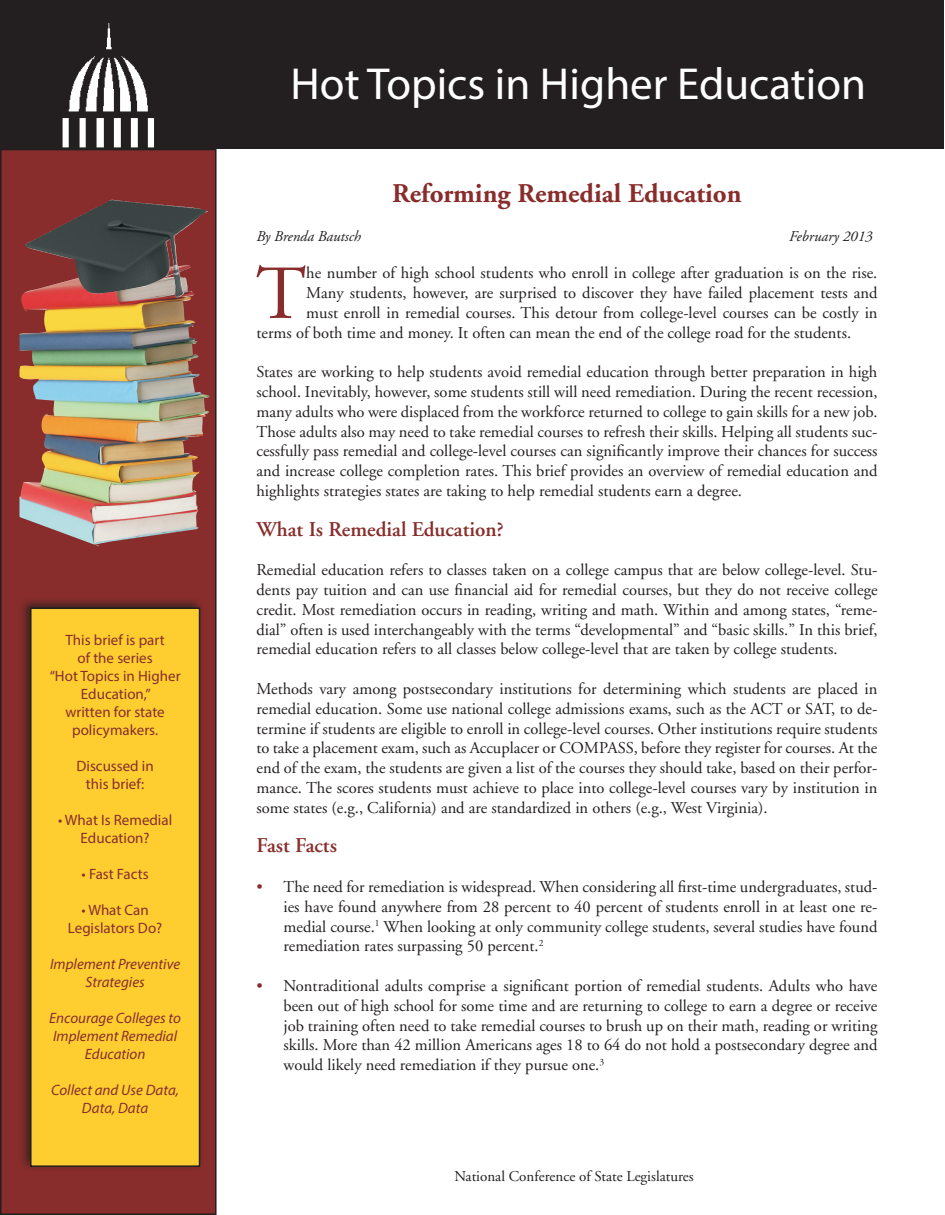
<style>
.page{position:relative;width:945px;height:1215px;background:#fff}
.page>*{position:absolute;margin:0;border:0;box-sizing:border-box;transform-origin:0 0}
.List_Paragraph{font:76.2px "Adobe Garamond";color:#882d2b}
.t1{font:45px "Myriad Pro";color:#fff}
.t2{font:700 27px "Adobe Garamond";color:#882d2b}
.List_Paragraph-2{font:600 21px "Adobe Garamond";color:#882d2b}
.List_Paragraph-3{font:16.5px/19.8px "Adobe Garamond";color:#231f20;text-align:justify}
.t3{font:15px/18px "Myriad Pro";color:#882d2b;text-align:center}
.t4{font:italic 15px/18px "Myriad Pro";color:#882d2b;text-align:center}
.t5{font:15px "Adobe Garamond";color:#231f20}
.t6{font:italic 15px "Adobe Garamond";color:#231f20}
.s1{color:#882d2b}
</style>
<div class="page">
<div style="left:1px;top:150px;width:215px;height:1064px;background:#882d2b"></div>
<div style="left:0;top:149px;width:217px;height:1066px;border:2px solid #231f20"></div>
<div style="left:1px;top:1px;width:943px;height:148px;background:#231f20"></div>
<div style="left:18px;top:596px;width:187px;height:575px;background:#231f20;opacity:.75"></div>
<div style="left:31px;top:608px;width:169px;height:558px;background:#fece31"></div>
<div style="left:30px;top:608px;width:170px;height:559px;border:2px solid #231f20"></div>
<img style="left:53px;top:24px;width:111px;height:128px">
<img style="left:19px;top:292px;width:167px;height:219px">
<img style="left:25px;top:200px;width:183px;height:97px">
<svg style="left:45px;top:307px;width:97px;height:24px;background:#f1c93d"></svg>
<svg style="left:2px;top:511px;width:197px;height:50px"></svg>
<p class="t3" style="left:50px;top:631px;width:132px">This brief is part<br>of the series<br>“Hot Topics in Higher<br>Education,”<br>written for state policymakers.</p>
<p class="t3" style="left:77px;top:757px;width:79px">Discussed in</p>
<p class="t3" style="left:86px;top:775px;width:60px">this brief:</p>
<p class="t3" style="left:58px;top:811px;width:116px">• What Is Remedial<br>Education?</p>
<p class="t3" style="left:82px;top:865px;width:69px">• Fast Facts</p>
<p class="t3" style="left:68px;top:901px;width:96px">• What Can<br>Legislators Do?</p>
<p class="t4" style="left:50px;top:955px;width:132px">Implement Preventive<br>Strategies</p>
<p class="t4" style="left:49px;top:1009px;width:133px">Encourage Colleges to<br>Implement Remedial<br>Education</p>
<p class="t4" style="left:51px;top:1081px;width:129px">Collect and Use Data,<br>Data, Data</p>
<p class="t1" style="left:291px;top:56px;width:577px">Hot Topics in Higher Education</p>
<p class="t2" style="left:392px;top:178px;width:351px">Reforming Remedial Education</p>
<p class="t6" style="left:256px;top:228px;width:106px">By Brenda Bautsch</p>
<p class="t6" style="left:789px;top:228px;width:85px">February 2013</p>
<p class="List_Paragraph" style="left:256px;top:253px;width:52px">T</p>
<p class="List_Paragraph-3" style="left:306px;top:264px;width:573px">he number of high school students who enroll in college after graduation is on the rise.</p>
<p class="List_Paragraph-3" style="left:306px;top:283px;width:573px">Many students, however, are surprised to discover they have failed placement tests and</p>
<p class="List_Paragraph-3" style="left:306px;top:303px;width:573px">must enroll in remedial courses. This detour from college-level courses can be costly in</p>
<p class="List_Paragraph-3" style="left:256px;top:323px;width:596px">terms of both time and money. It often can mean the end of the college road for the students.</p>
<p class="List_Paragraph-3" style="left:256px;top:363px;width:623px">States are working to help students avoid remedial education through better preparation in high school. Inevitably, however, some students still will need remediation. During the recent recession, many adults who were displaced from the workforce returned to college to gain skills for a new job.<br>Those adults also may need to take remedial courses to refresh their skills. Helping all students suc&shy;cessfully pass remedial and college-level courses can significantly improve their chances for success and increase college completion rates. This brief provides an overview of remedial education and highlights strategies states are taking to help remedial students earn a degree.</p>
<p class="List_Paragraph-2" style="left:256px;top:517px;width:249px">What Is Remedial Education?</p>
<p class="List_Paragraph-3" style="left:256px;top:561px;width:623px">Remedial education refers to classes taken on a college campus that are below college-level. Stu&shy;dents pay tuition and can use financial aid for remedial courses, but they do not receive college credit. Most remediation occurs in reading, writing and math. Within and among states, “reme&shy;dial” often is used interchangeably with the terms “developmental” and “basic skills.” In this brief, remedial education refers to all classes below college-level that are taken by college students.</p>
<p class="List_Paragraph-3" style="left:256px;top:679px;width:623px">Methods vary among postsecondary institutions for determining which students are placed in remedial education. Some use national college admissions exams, such as the ACT or SAT, to de&shy;termine if students are eligible to enroll in college-level courses. Other institutions require students to take a placement exam, such as Accuplacer or COMPASS, before they register for courses. At the end of the exam, the students are given a list of the courses they should take, based on their perfor&shy;mance. The scores students must achieve to place into college-level courses vary by institution in some states (e.g., California) and are standardized in others (e.g., West Virginia).</p>
<p class="List_Paragraph-2" style="left:256px;top:834px;width:82px">Fast Facts</p>
<p class="List_Paragraph-3" style="left:284px;top:877px;width:596px;text-indent:-27px"><span class="s1">•</span> The need for remediation is widespread. When considering all first-time undergraduates, stud&shy;ies have found anywhere from 28 percent to 40 percent of students enroll in at least one re&shy;medial course.<sup>1</sup> When looking at only community college students, several studies have found remediation rates surpassing 50 percent.<sup>2</sup></p>
<p class="List_Paragraph-3" style="left:284px;top:976px;width:596px;text-indent:-27px"><span class="s1">•</span> Nontraditional adults comprise a significant portion of remedial students. Adults who have been out of high school for some time and are returning to college to earn a degree or receive job training often need to take remedial courses to brush up on their math, reading or writing skills. More than 42 million Americans ages 18 to 64 do not hold a postsecondary degree and would likely need remediation if they pursue one.<sup>3</sup></p>
<p class="t5" style="left:353px;top:1165px;width:241px">National Conference of State Legislatures</p>
<p class="t5" style="left:454px;top:1169px;width:241px">National Conference of State Legislatures</p>
</div>
